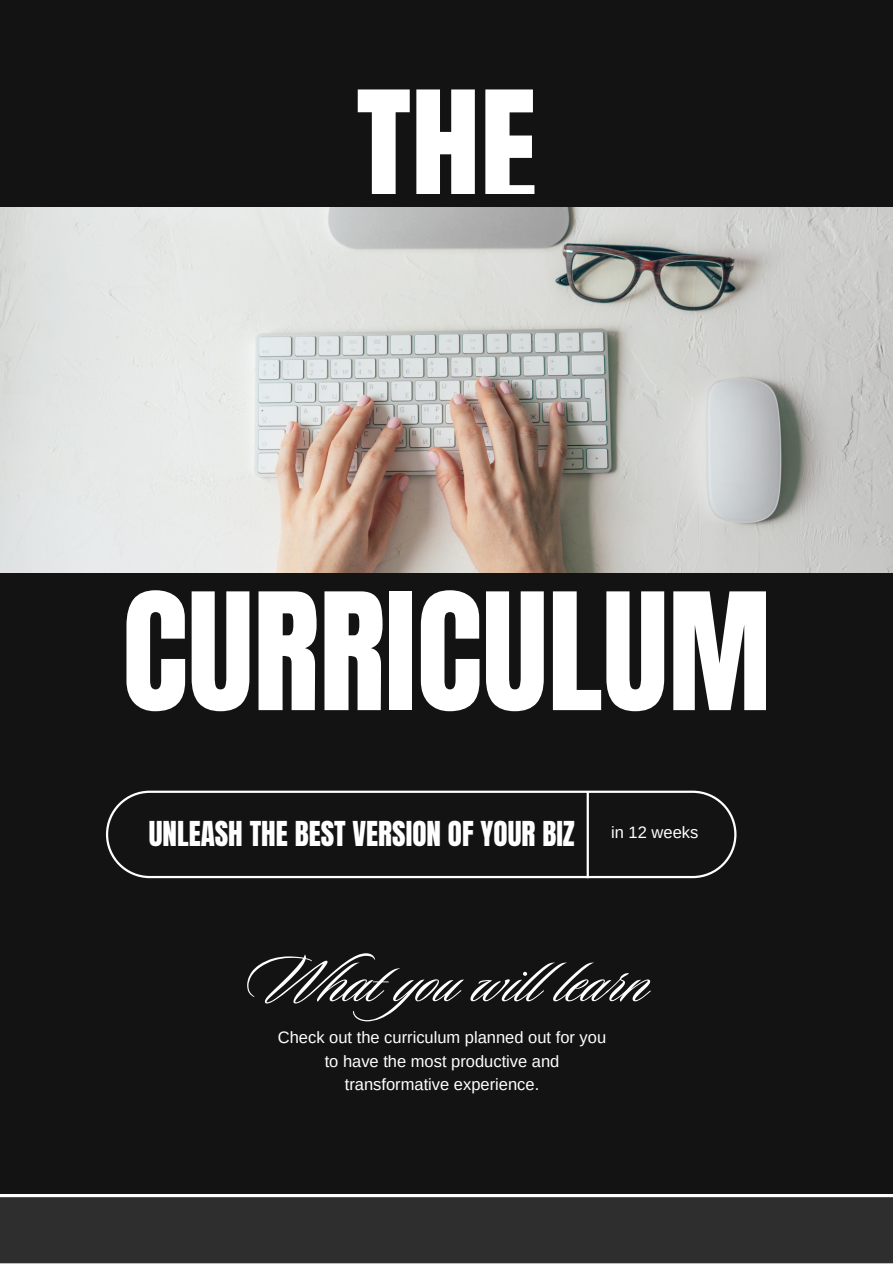
<style>
.page{position:relative;width:893px;height:1264px;background:#fff}
.page>*{position:absolute;margin:0;border:0;box-sizing:border-box;transform-origin:0 0}
.t1{font:138.15px "Anton";color:#fff}
.t2{font:72px "Sloop Script Pro";color:#fff}
.t3{font:29.25px "Anton";color:#fff}
.t4{font:16.5px/23.7px "Arimo";color:#fff;text-align:center}
</style>
<div class="page">
<div style="left:0;top:0;width:892px;height:1263px;background:#131313"></div>
<img style="left:0;top:208px;width:892px;height:364px">
<svg style="left:106px;top:790px;width:630px;height:88px"></svg>
<hr style="left:586px;top:792px;width:3px;height:86px;background:#fff">
<div style="left:0;top:1194px;width:892px;height:69px;background:#2e2e2e"></div>
<p class="t1" style="left:356px;top:51px;width:182px">THE</p>
<p class="t1" style="left:122px;top:553px;width:650px">CURRICULUM</p>
<p class="t3" style="left:149px;top:812px;width:427px">UNLEASH THE BEST VERSION OF YOUR BIZ</p>
<p class="t4" style="left:611px;top:820px;width:89px">in 12 weeks</p>
<p class="t2" style="left:244px;top:943px;width:405px">What you wil learn</p>
<p class="t4" style="left:278px;top:1025px;width:330px">Check out the curriculum planned out for you to have the most productive and transformative experience.</p>
</div>
